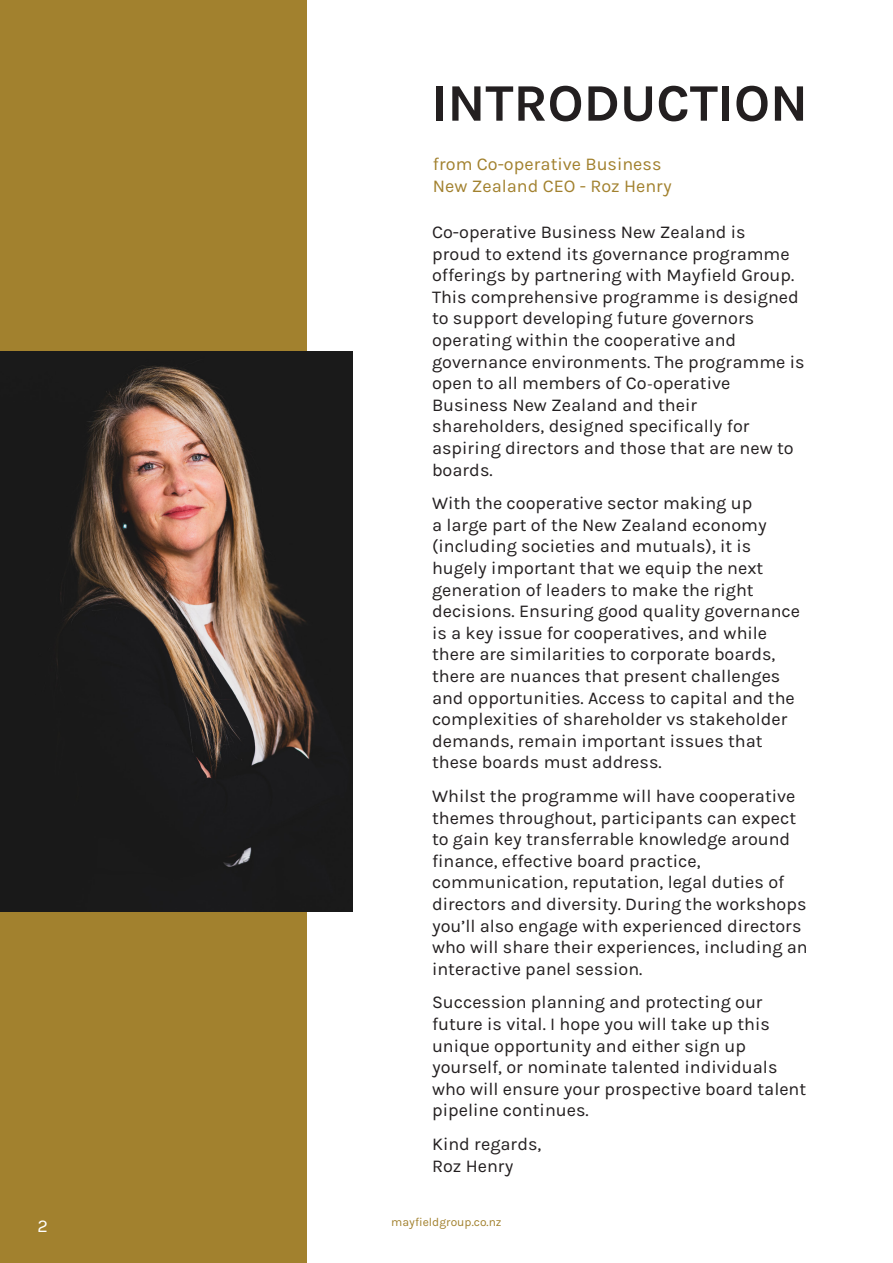
<style>
.page{position:relative;width:893px;height:1263px;background:#fff}
.page>*{position:absolute;margin:0;border:0;box-sizing:border-box;transform-origin:0 0}
.t1{font:700 52.8px "Karla";color:#231f20}
.t2{font:18px/21.6px "Karla";color:#231f20}
.t3{font:18px/21.6px "Karla";color:#a2812e}
.Paragraph_Karla_12{font:18px "Karla";color:#fff}
.t4{font:12px "Karla";color:#a2812e}
.s1{font-family:"Minion Pro"}
</style>
<div class="page">
<div style="left:0;top:0;width:306px;height:1263px;background:#a2812e"></div>
<img style="left:0;top:351px;width:353px;height:561px">
<p class="Paragraph_Karla_12" style="left:38px;top:1216px;width:12px">2</p>
<p class="t1" style="left:431px;top:72px;width:378px">INTRODUCTION</p>
<p class="t3" style="left:433px;top:153px;width:240px">from Co-operative Business<br>New Zealand CEO - Roz Henry</p>
<p class="t2" style="left:432px;top:221px;width:374px">Co-operative Business New Zealand is<br>proud to extend its governance programme offerings by partnering with Mayfield Group.<br>This comprehensive programme is designed to support developing future governors operating within the cooperative and governance environments. The programme is open to all members of Co<span class="s1">-</span>operative Business New Zealand and their shareholders, designed specifically for aspiring directors and those that are new to boards.</p>
<p class="t2" style="left:432px;top:493px;width:370px">With the cooperative sector making up<br>a large part of the New Zealand economy (including societies and mutuals), it is hugely important that we equip the next generation of leaders to make the right decisions. Ensuring good quality governance is a key issue for cooperatives, and while there are similarities to corporate boards, there are nuances that present challenges and opportunities. Access to capital and the complexities of shareholder vs stakeholder demands, remain important issues that these boards must address.</p>
<p class="t2" style="left:432px;top:785px;width:377px">Whilst the programme will have cooperative themes throughout, participants can expect to gain key transferrable knowledge around finance, effective board practice, communication, reputation, legal duties of directors and diversity. During the workshops you’ll also engage with experienced directors who will share their experiences, including an interactive panel session.</p>
<p class="t2" style="left:432px;top:992px;width:376px">Succession planning and protecting our future is vital. I hope you will take up this unique opportunity and either sign up yourself, or nominate talented individuals who will ensure your prospective board talent pipeline continues.</p>
<p class="t2" style="left:432px;top:1133px;width:111px">Kind regards,<br>Roz Henry</p>
<p class="t4" style="left:391px;top:1215px;width:112px">mayfieldgroup.co.nz</p>
</div>
